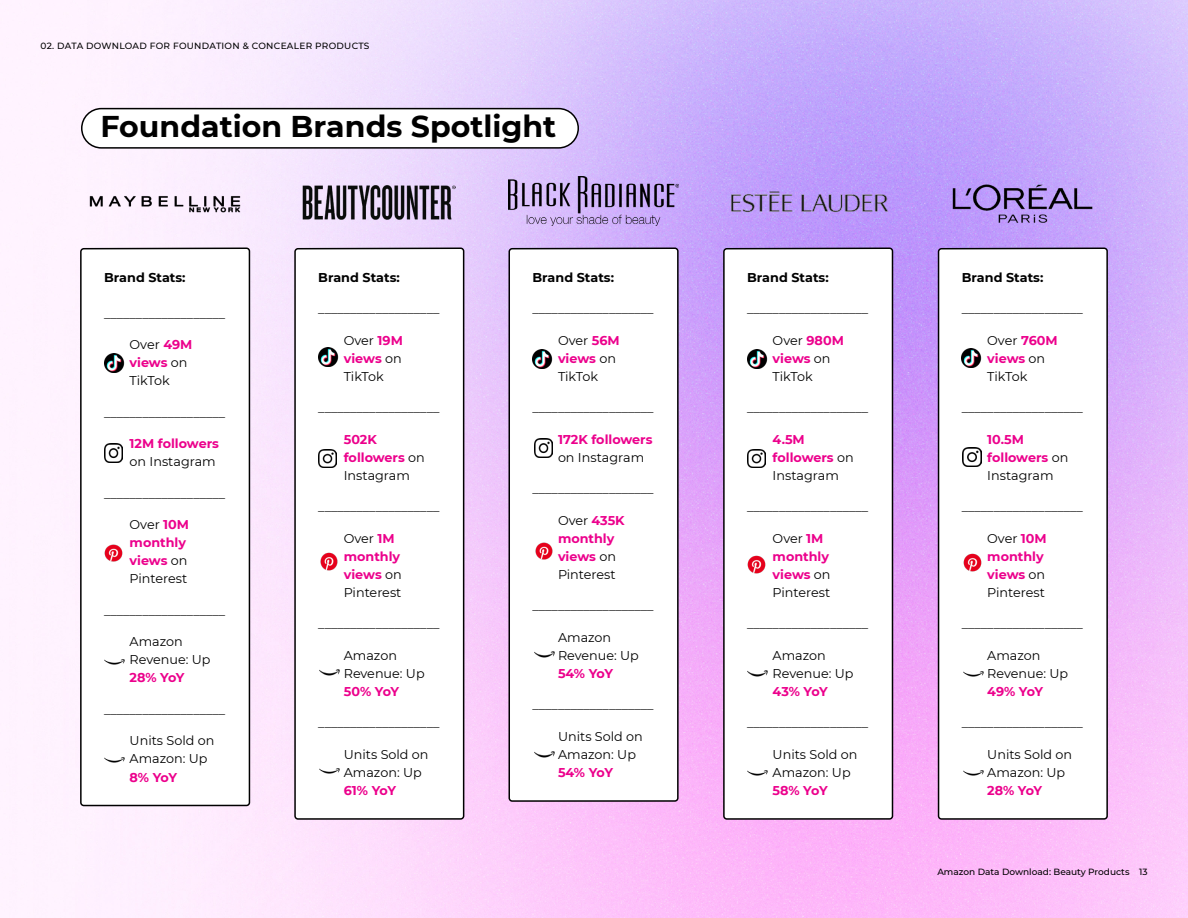
<style>
.page{position:relative;width:1188px;height:918px;background:#fff}
.page>*{position:absolute;margin:0;border:0;box-sizing:border-box;transform-origin:0 0}
.t1{font:700 30px "Montserrat";color:#000}
.t2{font:12.75px/18px "Montserrat";color:#000}
.t3{font:700 12.75px/18px "Montserrat";color:#ec008c}
.t4{font:700 12.75px "Montserrat";color:#000}
.t5{font:500 9px "Montserrat";letter-spacing:.015em;color:#000}
.s1{font-weight:700;color:#ec008c}
.s2{font-weight:400;color:#000}
</style>
<div class="page">
<img style="left:0;top:0;width:1188px;height:918px">
<div style="left:82px;top:109px;width:496px;height:39px;background:#fff;border-radius:20px"></div>
<div style="left:81px;top:108px;width:498px;height:41px;border:2px solid #000;border-radius:20px"></div>
<svg style="left:79px;top:247px;width:172px;height:560px"></svg>
<svg style="left:294px;top:247px;width:171px;height:573px"></svg>
<svg style="left:508px;top:247px;width:171px;height:555px"></svg>
<svg style="left:722px;top:247px;width:172px;height:573px"></svg>
<svg style="left:937px;top:247px;width:172px;height:573px"></svg>
<img style="left:90px;top:174px;width:151px;height:60px">
<img style="left:303px;top:184px;width:153px;height:40px">
<img style="left:509px;top:176px;width:170px;height:50px">
<img style="left:728px;top:188px;width:165px;height:30px">
<img style="left:951px;top:182px;width:144px;height:46px">
<img style="left:104px;top:659px;width:20px;height:5px">
<img style="left:320px;top:670px;width:20px;height:5px">
<img style="left:535px;top:652px;width:20px;height:5px">
<img style="left:963px;top:671px;width:20px;height:5px">
<img style="left:320px;top:768px;width:20px;height:6px">
<img style="left:535px;top:752px;width:20px;height:5px">
<img style="left:747px;top:671px;width:20px;height:5px">
<img style="left:747px;top:771px;width:20px;height:5px">
<img style="left:963px;top:771px;width:20px;height:5px">
<img style="left:104px;top:757px;width:20px;height:5px">
<img style="left:104px;top:354px;width:20px;height:19px">
<img style="left:318px;top:348px;width:20px;height:19px">
<img style="left:533px;top:349px;width:20px;height:19px">
<img style="left:747px;top:349px;width:20px;height:19px">
<img style="left:962px;top:349px;width:20px;height:19px">
<img style="left:104px;top:444px;width:19px;height:18px">
<img style="left:318px;top:449px;width:19px;height:19px">
<img style="left:534px;top:439px;width:19px;height:18px">
<img style="left:747px;top:449px;width:19px;height:19px">
<img style="left:963px;top:448px;width:18px;height:18px">
<img style="left:104px;top:544px;width:19px;height:18px">
<img style="left:320px;top:552px;width:18px;height:19px">
<img style="left:535px;top:542px;width:18px;height:18px">
<img style="left:747px;top:555px;width:19px;height:19px">
<img style="left:963px;top:554px;width:19px;height:18px">
<p class="t5" style="left:40px;top:40px;width:330px">02. DATA DOWNLOAD FOR FOUNDATION &amp; CONCEALER PRODUCTS</p>
<h1 class="t1" style="left:100px;top:105px;width:457px">Foundation Brands Spotlight</h1>
<p class="t4" style="left:104px;top:268px;width:83px">Brand Stats:</p>
<p class="t2" style="left:104px;top:304px;width:123px">___________________</p>
<p class="t2" style="left:130px;top:335px;width:64px">Over <span class="s1">49M views</span> on<br>TikTok</p>
<p class="t2" style="left:104px;top:403px;width:123px">___________________</p>
<p class="t3" style="left:130px;top:434px;width:91px">12M followers</p>
<p class="t2" style="left:130px;top:452px;width:88px">on Instagram</p>
<p class="t2" style="left:104px;top:484px;width:123px">___________________</p>
<p class="t2" style="left:130px;top:515px;width:61px">Over <span class="s1">10M monthly views</span> on<br>Pinterest</p>
<p class="t2" style="left:104px;top:601px;width:123px">___________________</p>
<p class="t2" style="left:130px;top:633px;width:82px">Amazon<br>Revenue: Up</p>
<p class="t3" style="left:130px;top:668px;width:56px">28% YoY</p>
<p class="t2" style="left:104px;top:700px;width:123px">___________________</p>
<p class="t2" style="left:130px;top:732px;width:86px">Units Sold on<br>Amazon: Up</p>
<p class="t3" style="left:130px;top:767px;width:49px">8% YoY</p>
<p class="t4" style="left:318px;top:268px;width:83px">Brand Stats:</p>
<p class="t2" style="left:318px;top:299px;width:123px">___________________</p>
<p class="t2" style="left:344px;top:331px;width:61px;text-align:justify">Over <span class="s1">19M views</span> on TikTok</p>
<p class="t2" style="left:318px;top:398px;width:123px">___________________</p>
<p class="t3" style="left:344px;top:430px;width:83px">502K followers <span class="s2">on<br>Instagram</span></p>
<p class="t2" style="left:318px;top:497px;width:123px">___________________</p>
<p class="t2" style="left:344px;top:529px;width:59px">Over <span class="s1">1M monthly views</span> on<br>Pinterest</p>
<p class="t2" style="left:318px;top:614px;width:123px">___________________</p>
<p class="t2" style="left:344px;top:646px;width:82px">Amazon<br>Revenue: Up</p>
<p class="t3" style="left:344px;top:682px;width:57px">50% YoY</p>
<p class="t2" style="left:318px;top:714px;width:123px">___________________</p>
<p class="t2" style="left:344px;top:745px;width:86px">Units Sold on<br>Amazon: Up</p>
<p class="t3" style="left:344px;top:781px;width:54px">61% YoY</p>
<p class="t4" style="left:533px;top:268px;width:83px">Brand Stats:</p>
<p class="t2" style="left:533px;top:299px;width:123px">___________________</p>
<p class="t2" style="left:558px;top:331px;width:63px">Over <span class="s1">56M views</span> on<br>TikTok</p>
<p class="t2" style="left:533px;top:398px;width:123px">___________________</p>
<p class="t3" style="left:558px;top:430px;width:96px">172K followers</p>
<p class="t2" style="left:558px;top:448px;width:88px">on Instagram</p>
<p class="t2" style="left:533px;top:479px;width:123px">___________________</p>
<p class="t3" style="left:558px;top:511px;width:68px"><span class="s2">Over</span> 435K monthly views <span class="s2">on<br>Pinterest</span></p>
<p class="t2" style="left:533px;top:596px;width:123px">___________________</p>
<p class="t2" style="left:558px;top:628px;width:82px">Amazon<br>Revenue: Up</p>
<p class="t3" style="left:558px;top:664px;width:57px">54% YoY</p>
<p class="t2" style="left:533px;top:696px;width:123px">___________________</p>
<p class="t2" style="left:558px;top:727px;width:86px">Units Sold on<br>Amazon: Up</p>
<p class="t3" style="left:558px;top:763px;width:57px">54% YoY</p>
<p class="t4" style="left:747px;top:268px;width:83px">Brand Stats:</p>
<p class="t2" style="left:747px;top:299px;width:123px">___________________</p>
<p class="t2" style="left:773px;top:331px;width:73px">Over <span class="s1">980M views</span> on<br>TikTok</p>
<p class="t2" style="left:747px;top:398px;width:123px">___________________</p>
<p class="t3" style="left:773px;top:430px;width:83px">4.5M followers <span class="s2">on<br>Instagram</span></p>
<p class="t2" style="left:747px;top:497px;width:123px">___________________</p>
<p class="t2" style="left:773px;top:529px;width:59px">Over <span class="s1">1M monthly views</span> on<br>Pinterest</p>
<p class="t2" style="left:747px;top:614px;width:123px">___________________</p>
<p class="t2" style="left:773px;top:646px;width:82px">Amazon<br>Revenue: Up</p>
<p class="t3" style="left:773px;top:682px;width:57px">43% YoY</p>
<p class="t2" style="left:747px;top:714px;width:123px">___________________</p>
<p class="t2" style="left:773px;top:745px;width:86px">Units Sold on<br>Amazon: Up</p>
<p class="t3" style="left:773px;top:781px;width:56px">58% YoY</p>
<p class="t4" style="left:962px;top:268px;width:83px">Brand Stats:</p>
<p class="t2" style="left:962px;top:299px;width:123px">___________________</p>
<p class="t2" style="left:987px;top:331px;width:72px">Over <span class="s1">760M views</span> on<br>TikTok</p>
<p class="t2" style="left:962px;top:398px;width:123px">___________________</p>
<p class="t3" style="left:987px;top:430px;width:83px">10.5M followers <span class="s2">on<br>Instagram</span></p>
<p class="t2" style="left:962px;top:497px;width:123px">___________________</p>
<p class="t2" style="left:987px;top:529px;width:61px">Over <span class="s1">10M monthly views</span> on<br>Pinterest</p>
<p class="t2" style="left:962px;top:614px;width:123px">___________________</p>
<p class="t2" style="left:987px;top:646px;width:82px">Amazon<br>Revenue: Up</p>
<p class="t3" style="left:987px;top:682px;width:57px">49% YoY</p>
<p class="t2" style="left:962px;top:714px;width:123px">___________________</p>
<p class="t2" style="left:987px;top:745px;width:86px">Units Sold on<br>Amazon: Up</p>
<p class="t3" style="left:987px;top:781px;width:56px">28% YoY</p>
<p class="t5" style="left:937px;top:865px;width:212px">Amazon Data Download: Beauty Products 13</p>
</div>
